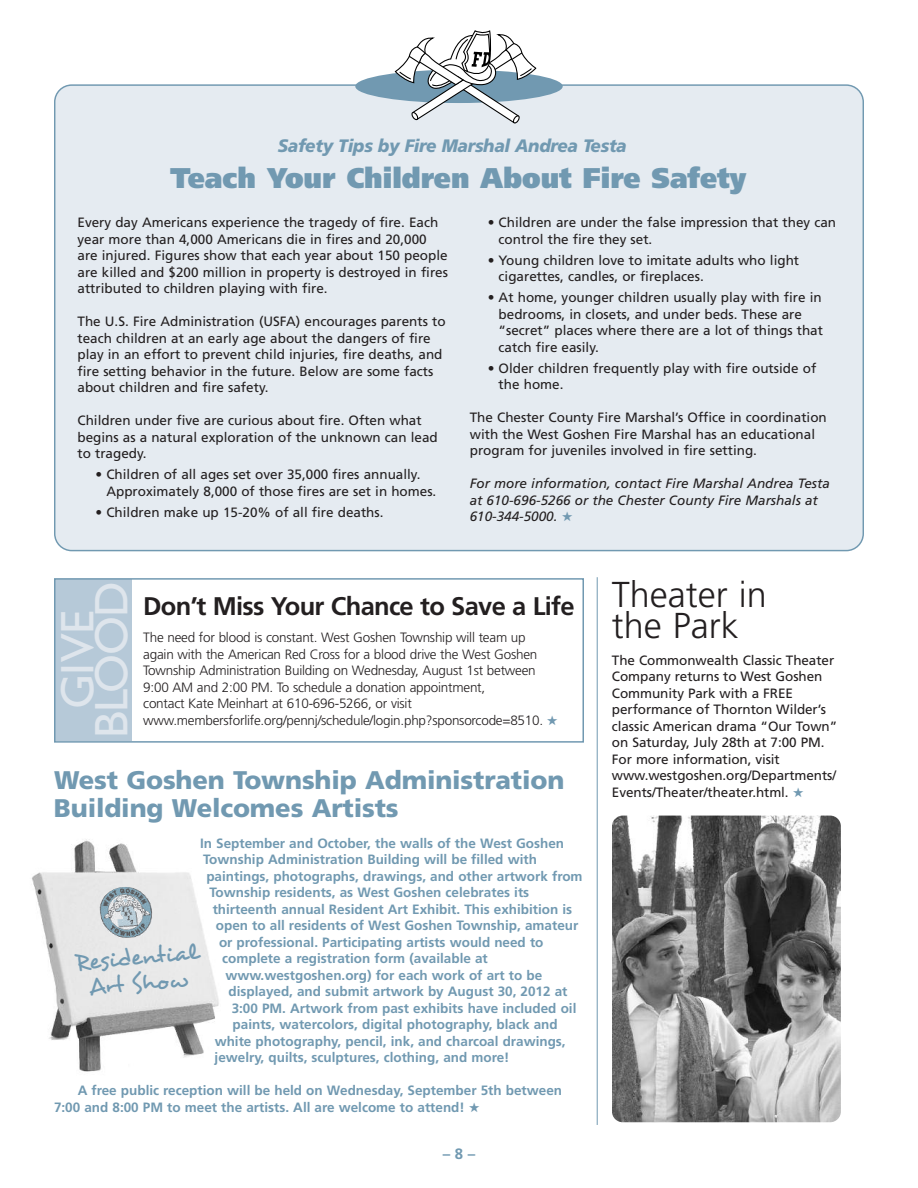
<style>
.page{position:relative;width:918px;height:1188px;background:#fff}
.page>*{position:absolute;margin:0;border:0;box-sizing:border-box;transform-origin:0 0}
.t1{font:47.4px/34.2px "Gill Sans";letter-spacing:-.025em;color:#dee5ec;text-align:center}
.t2{font:300 36px/31.5px "Frutiger";color:#231f20}
.t3{font:900 28.5px "Frutiger";color:#7199b1;scale:.95 1}
.t4{font:900 25.5px/28.5px "Frutiger";letter-spacing:-.005em;color:#7199b1}
.t5{font:700 25.5px "Frutiger";letter-spacing:-.03em;color:#231f20}
.t6{font:23.7px/26.1px "Desyrel";color:#7199b1;text-align:center}
.t7{font:italic 900 18px "Frutiger";letter-spacing:-.02em;color:#7199b1;scale:.95 1}
.t8{font:700 15px "Frutiger";color:#7199b1}
.t9{font:13.5px/16.5px "Frutiger";color:#231f20}
.t10{font:700 13.5px/16.5px "Frutiger";color:#7199b1}
.t11{font:300 13.5px/16.5px "Frutiger";letter-spacing:-.015em;color:#231f20}
.t12{font:italic 13.5px/16.5px "Frutiger";color:#231f20}
.s1{color:#7199b1}
</style>
<div class="page">
<div style="left:56px;top:580px;width:76px;height:161px;background:#b6c9d8"></div>
<img style="left:32px;top:839px;width:187px;height:233px">
<div style="left:54px;top:84px;width:810px;height:467px;background:#e5ebf1"></div>
<div style="left:54px;top:578px;width:530px;height:165px;border:2px solid #7199b1"></div>
<div style="left:355px;top:70px;width:208px;height:33px;background:#7199b1;border-radius:50%"></div>
<svg style="left:394px;top:30px;width:143px;height:95px"></svg>
<img style="left:612px;top:816px;width:229px;height:306px;border-radius:11px">
<img style="left:99px;top:887px;width:55px;height:51px">
<hr style="left:597px;top:577px;width:1px;height:548px;background:#7199b1">
<h3 class="t7" style="left:278px;top:138px;width:369px">Safety Tips by Fire Marshal Andrea Testa</h3>
<h3 class="t3" style="left:170px;top:167px;width:608px">Teach Your Children About Fire Safety</h3>
<p class="t9" style="left:78px;top:215px;width:372px">Every day Americans experience the tragedy of fire. Each year more than 4,000 Americans die in fires and 20,000 are injured. Figures show that each year about 150 people are killed and $200 million in property is destroyed in fires attributed to children playing with fire.</p>
<p class="t9" style="left:77px;top:314px;width:370px">The U.S. Fire Administration (USFA) encourages parents to teach children at an early age about the dangers of fire play in an effort to prevent child injuries, fire deaths, and fire setting behavior in the future. Below are some facts about children and fire safety.</p>
<p class="t9" style="left:77px;top:413px;width:362px">Children under five are curious about fire. Often what begins as a natural exploration of the unknown can lead to tragedy.</p>
<p class="t9" style="left:106px;top:467px;width:332px;text-indent:-11px">• Children of all ages set over 35,000 fires annually.<br>Approximately 8,000 of those fires are set in homes.</p>
<p class="t9" style="left:95px;top:505px;width:290px">• Children make up 15-20% of all fire deaths.</p>
<p class="t9" style="left:499px;top:215px;width:339px;text-indent:-11px">• Children are under the false impression that they can control the fire they set.</p>
<p class="t9" style="left:499px;top:253px;width:302px;text-indent:-11px">• Young children love to imitate adults who light cigarettes, candles, or fireplaces.</p>
<p class="t9" style="left:499px;top:290px;width:326px;text-indent:-11px">• At home, younger children usually play with fire in bedrooms, in closets, and under beds. These are “secret” places where there are a lot of things that catch fire easily.</p>
<p class="t9" style="left:499px;top:361px;width:319px;text-indent:-11px">• Older children frequently play with fire outside of the home.</p>
<p class="t9" style="left:470px;top:410px;width:359px">The Chester County Fire Marshal’s Office in coordination with the West Goshen Fire Marshal has an educational program for juveniles involved in fire setting.</p>
<p class="t12" style="left:470px;top:476px;width:362px">For more information, contact Fire Marshal Andrea Testa at 610-696-5266 or the Chester County Fire Marshals at<br>610-344-5000. <span class="s1">★</span></p>
<h1 class="t1" style="left:65px;top:738px;width:158px;rotate:-90deg">GIVE<br>BLOOD</h1>
<h3 class="t5" style="left:143px;top:596px;width:433px">Don’t Miss Your Chance to Save a Life</h3>
<p class="t11" style="left:143px;top:631px;width:416px">The need for blood is constant. West Goshen Township will team up again with the American Red Cross for a blood drive the West Goshen Township Administration Building on Wednesday, August 1st between 9:00 AM and 2:00 PM. To schedule a donation appointment,<br>contact Kate Meinhart at 610-696-5266, or visit www.membersforlife.org/pennj/schedule/login.php?sponsorcode=8510. <span class="s1">★</span></p>
<h3 class="t4" style="left:54px;top:767px;width:512px">West Goshen Township Administration<br>Building Welcomes Artists</h3>
<p class="t10" style="left:200px;top:836px;width:366px">In September and October, the walls of the West Goshen</p>
<p class="t10" style="left:203px;top:852px;width:335px">Township Administration Building will be filled with</p>
<p class="t10" style="left:206px;top:869px;width:378px">paintings, photographs, drawings, and other artwork from</p>
<p class="t10" style="left:210px;top:885px;width:321px">Township residents, as West Goshen celebrates its</p>
<p class="t10" style="left:213px;top:902px;width:361px">thirteenth annual Resident Art Exhibit. This exhibition is</p>
<p class="t10" style="left:216px;top:918px;width:364px">open to all residents of West Goshen Township, amateur</p>
<p class="t10" style="left:219px;top:935px;width:326px">or professional. Participating artists would need to</p>
<p class="t10" style="left:222px;top:951px;width:267px">complete a registration form (available at</p>
<p class="t10" style="left:225px;top:968px;width:318px">www.westgoshen.org) for each work of art to be</p>
<p class="t10" style="left:229px;top:984px;width:341px">displayed, and submit artwork by August 30, 2012 at</p>
<p class="t10" style="left:232px;top:1001px;width:346px">3:00 PM. Artwork from past exhibits have included oil</p>
<p class="t10" style="left:233px;top:1017px;width:327px">paints, watercolors, digital photography, black and</p>
<p class="t10" style="left:215px;top:1034px;width:352px">white photography, pencil, ink, and charcoal drawings,</p>
<p class="t10" style="left:215px;top:1050px;width:296px">jewelry, quilts, sculptures, clothing, and more!</p>
<p class="t10" style="left:54px;top:1083px;width:510px;text-indent:24px">A free public reception will be held on Wednesday, September 5th between<br>7:00 and 8:00 PM to meet the artists. All are welcome to attend! ★</p>
<h3 class="t6" style="left:75px;top:949px;width:123px;rotate:-5deg">Residential<br>Art Show</h3>
<p class="t8" style="left:443px;top:1147px;width:34px">–8–</p>
<h2 class="t2" style="left:612px;top:581px;width:156px">Theater in the Park</h2>
<p class="t9" style="left:612px;top:653px;width:227px">The Commonwealth Classic Theater<br>Company returns to West Goshen<br>Community Park with a FREE performance of Thornton Wilder’s classic American drama “Our Town” on Saturday, July 28th at 7:00 PM.<br>For more information, visit www.westgoshen.org/Departments/<br>Events/Theater/theater.html. <span class="s1">★</span></p>
</div>
